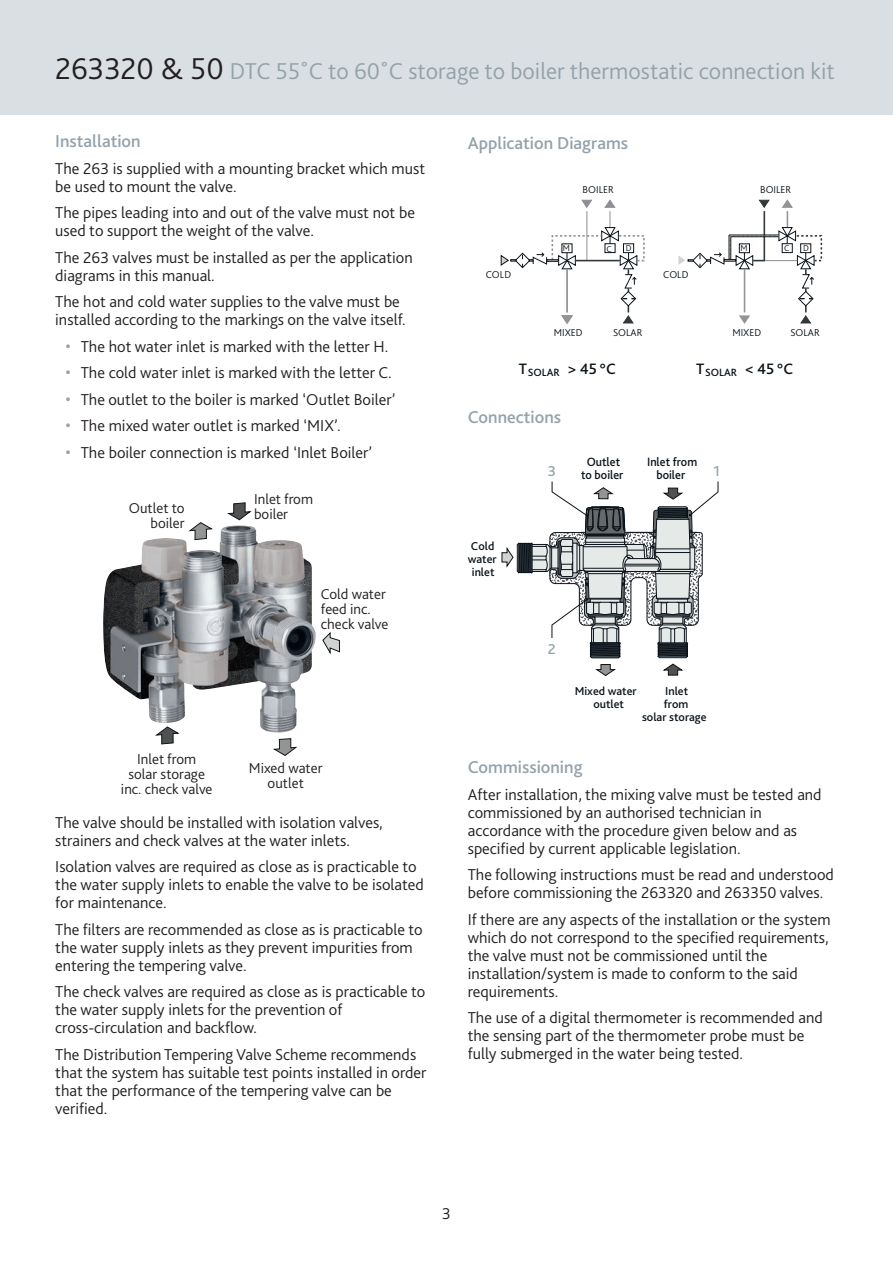
<style>
.page{position:relative;width:893px;height:1263px;background:#fff}
.page>*{position:absolute;margin:0;border:0;box-sizing:border-box;transform-origin:0 0}
.t1{font:300 24px "Bliss 2";color:#94a2aa}
.t2{font:500 18px "Bliss 2";color:#94a2aa}
.t3{font:300 16.5px/18px "Bliss 2";color:#231f20}
.t4{font:500 15.75px "Bliss 2";color:#0b131a}
.t5{font:300 15px/15px "Bliss 2";color:#231f20}
.t6{font:500 15px "Bliss 2";color:#98a5aa}
.t7{font:500 12.6px/13.2px "Bliss 2";color:#0b131a;text-align:center;scale:.95 1}
.t8{font:500 12px/13.2px "Bliss 2";color:#0b131a;text-align:center}
.t9{font:300 10.5px "Bliss 2";color:#0b131a}
.t10{font:300 9px "Bliss 2";color:#0b131a}
.s1{font-size:31.5px;color:#231f20}
.s2{font-size:18px;color:#94a2aa}
</style>
<div class="page">
<div style="left:0;top:0;width:893px;height:115px;background:#dadfe4"></div>
<svg style="left:501px;top:200px;width:144px;height:124px"></svg>
<svg style="left:678px;top:200px;width:144px;height:124px"></svg>
<img style="left:103px;top:525px;width:213px;height:208px">
<svg style="left:322px;top:632px;width:18px;height:22px"></svg>
<svg style="left:189px;top:522px;width:24px;height:18px"></svg>
<svg style="left:228px;top:502px;width:23px;height:18px"></svg>
<svg style="left:273px;top:738px;width:24px;height:18px"></svg>
<svg style="left:155px;top:726px;width:24px;height:18px"></svg>
<svg style="left:502px;top:481px;width:216px;height:195px"></svg>
<h1 class="t1" style="left:55px;top:62px;width:781px"><span class="s1">263320 &amp; 50</span> DTC 55˚C to 60˚C storage to boiler thermostatic connection kit</h1>
<p class="t2" style="left:55px;top:134px;width:87px">Installation</p>
<p class="t3" style="left:55px;top:161px;width:371px">The 263 is supplied with a mounting bracket which must be used to mount the valve.</p>
<p class="t3" style="left:55px;top:205px;width:361px">The pipes leading into and out of the valve must not be used to support the weight of the valve.</p>
<p class="t3" style="left:55px;top:250px;width:359px">The 263 valves must be installed as per the application diagrams in this manual.</p>
<p class="t3" style="left:55px;top:294px;width:352px">The hot and cold water supplies to the valve must be installed according to the markings on the valve itself.</p>
<p class="t3" style="left:65px;top:339px;width:325px"><span class="s2">•</span> The hot water inlet is marked with the letter H.</p>
<p class="t3" style="left:65px;top:365px;width:328px"><span class="s2">•</span> The cold water inlet is marked with the letter C.</p>
<p class="t3" style="left:65px;top:392px;width:332px"><span class="s2">•</span> The outlet to the boiler is marked ‘Outlet Boiler’</p>
<p class="t3" style="left:65px;top:418px;width:277px"><span class="s2">•</span> The mixed water outlet is marked ‘MIX’.</p>
<p class="t3" style="left:65px;top:445px;width:308px"><span class="s2">•</span> The boiler connection is marked ‘Inlet Boiler’</p>
<p class="t5" style="left:129px;top:502px;width:57px;text-align:right">Outlet to boiler</p>
<p class="t5" style="left:254px;top:493px;width:60px">Inlet from boiler</p>
<p class="t5" style="left:321px;top:588px;width:69px">Cold water feed inc. check valve</p>
<p class="t5" style="left:121px;top:753px;width:93px;text-align:center">Inlet from<br>solar storage inc. check valve</p>
<p class="t5" style="left:249px;top:762px;width:75px;text-align:center">Mixed water outlet</p>
<p class="t3" style="left:55px;top:815px;width:329px">The valve should be installed with isolation valves, strainers and check valves at the water inlets.</p>
<p class="t3" style="left:55px;top:859px;width:370px">Isolation valves are required as close as is practicable to the water supply inlets to enable the valve to be isolated for maintenance.</p>
<p class="t3" style="left:55px;top:922px;width:369px">The filters are recommended as close as is practicable to the water supply inlets as they prevent impurities from entering the tempering valve.</p>
<p class="t3" style="left:55px;top:984px;width:371px">The check valves are required as close as is practicable to the water supply inlets for the prevention of cross-circulation and backflow.</p>
<p class="t3" style="left:55px;top:1047px;width:373px">The Distribution Tempering Valve Scheme recommends that the system has suitable test points installed in order that the performance of the tempering valve can be verified.</p>
<p class="t2" style="left:468px;top:137px;width:162px">Application Diagrams</p>
<p class="t9" style="left:583px;top:185px;width:33px">BOILER</p>
<p class="t9" style="left:760px;top:185px;width:33px">BOILER</p>
<p class="t9" style="left:486px;top:271px;width:27px">COLD</p>
<p class="t10" style="left:563px;top:245px;width:9px">M</p>
<p class="t10" style="left:607px;top:245px;width:7px">C</p>
<p class="t10" style="left:626px;top:245px;width:7px">D</p>
<p class="t10" style="left:784px;top:245px;width:7px">C</p>
<p class="t10" style="left:803px;top:245px;width:7px">D</p>
<p class="t10" style="left:740px;top:245px;width:9px">M</p>
<p class="t9" style="left:663px;top:271px;width:27px">COLD</p>
<p class="t9" style="left:613px;top:329px;width:31px">SOLAR</p>
<p class="t4" style="left:519px;top:363px;width:99px">T<sub>SOLAR</sub> &gt; 45 °C</p>
<p class="t9" style="left:554px;top:329px;width:30px">MIXED</p>
<p class="t9" style="left:790px;top:329px;width:31px">SOLAR</p>
<p class="t4" style="left:696px;top:363px;width:99px">T<sub>SOLAR</sub> &lt; 45 °C</p>
<p class="t9" style="left:732px;top:329px;width:30px">MIXED</p>
<p class="t2" style="left:468px;top:410px;width:95px">Connections</p>
<p class="t8" style="left:468px;top:540px;width:30px">Cold water inlet</p>
<p class="t7" style="left:581px;top:456px;width:46px">Outlet to boiler</p>
<p class="t7" style="left:647px;top:456px;width:54px">Inlet from boiler</p>
<p class="t6" style="left:548px;top:465px;width:10px">3</p>
<p class="t6" style="left:714px;top:465px;width:8px">1</p>
<p class="t6" style="left:548px;top:644px;width:9px">2</p>
<p class="t8" style="left:575px;top:685px;width:64px">Mixed water outlet</p>
<p class="t8" style="left:642px;top:685px;width:66px">Inlet<br>from<br>solar storage</p>
<p class="t2" style="left:468px;top:760px;width:116px">Commissioning</p>
<p class="t3" style="left:468px;top:787px;width:355px">After installation, the mixing valve must be tested and commissioned by an authorised technician in accordance with the procedure given below and as specified by current applicable legislation.</p>
<p class="t3" style="left:468px;top:867px;width:368px">The following instructions must be read and understood before commissioning the 263320 and 263350 valves.</p>
<p class="t3" style="left:468px;top:912px;width:364px">If there are any aspects of the installation or the system which do not correspond to the specified requirements, the valve must not be commissioned until the installation/system is made to conform to the said requirements.</p>
<p class="t3" style="left:468px;top:1010px;width:357px">The use of a digital thermometer is recommended and the sensing part of the thermometer probe must be fully submerged in the water being tested.</p>
<p class="t3" style="left:442px;top:1205px;width:10px">3</p>
</div>
